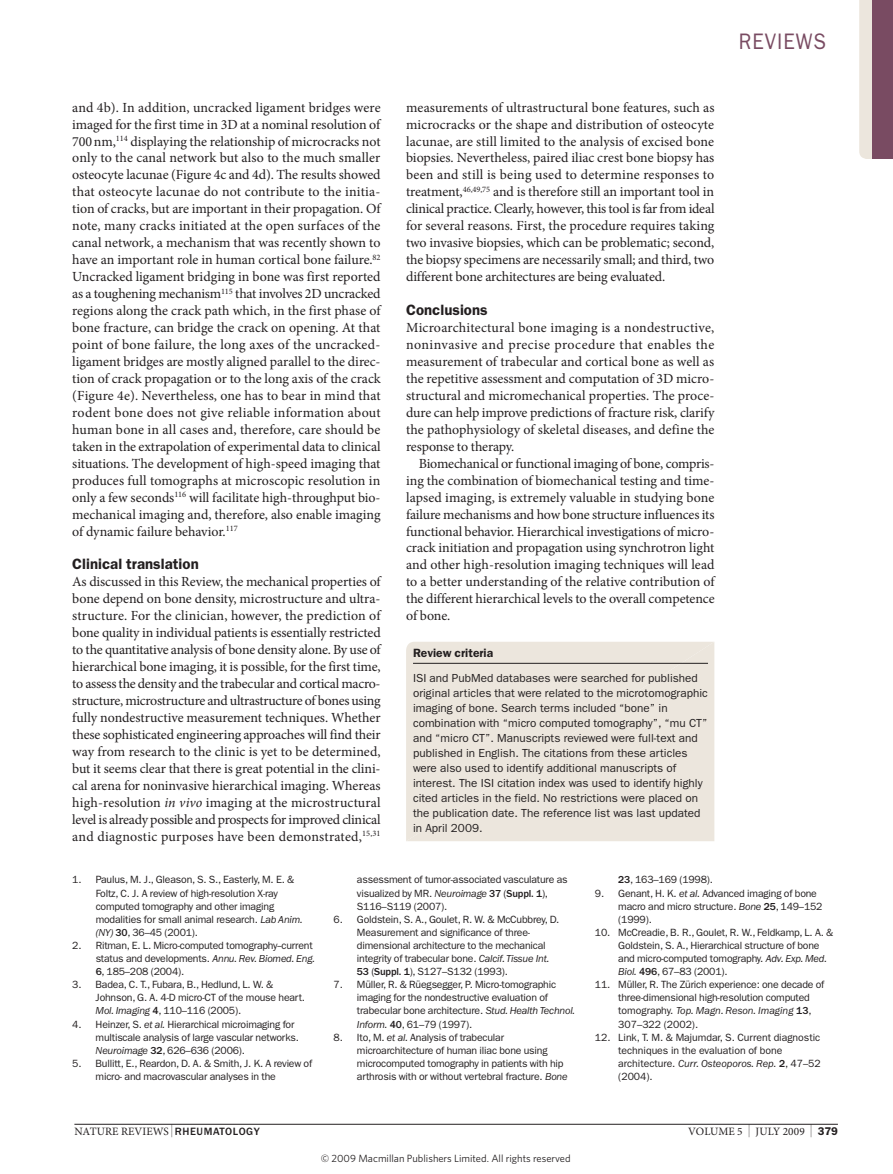
<style>
.page{position:relative;width:893px;height:1174px;background:#fff}
.page>*{position:absolute;margin:0;border:0;box-sizing:border-box;transform-origin:0 0}
.t1{font:22.5px "ITC Franklin Gothic Std";letter-spacing:.05em;color:#794b62;scale:.9 1}
.t2{font:600 15px "ITC Franklin Gothic Std";color:#231f20}
.t3{font:13.95px/17px "Minion Pro";letter-spacing:-.005em;color:#231f20;text-align:justify}
.t4{font:600 12px "ITC Franklin Gothic Std";color:#231f20}
.t5{font:11.7px/15px "ITC Franklin Gothic Std";color:#231f20}
.t6{font:11.25px "Minion Pro";letter-spacing:.01em;color:#231f20}
.t7{font:10.5px/13px "ITC Franklin Gothic Std";letter-spacing:-.02em;color:#231f20}
.t8{font:10.5px "Whitney";color:#231f20}
.s1{font-style:italic}
.s2{font-weight:500}
.s3{font-size:12.9px}
.s4{font-family:"ITC Franklin Gothic Std";font-weight:500;font-size:10.95px}
.s5{font-family:"ITC Franklin Gothic Std";font-weight:600}
</style>
<div class="page">
<hr style="left:74px;top:1124px;width:764px;height:1px;background:#231f20">
<div style="left:406px;top:642px;width:308px;height:199px;background:#ece6dd"></div>
<hr style="left:413px;top:663px;width:295px;height:1px;background:#231f20">
<svg style="left:859px;top:0;width:34px;height:159px;background:#a58691"></svg>
<p class="t3" style="left:72px;top:99px;width:310px">and 4b). in addition, uncracked ligament bridges were imaged for the first time in 3D at a nominal resolution of 700 nm,<sup>114</sup> displaying the relationship of microcracks not only to the canal network but also to the much smaller osteocyte lacunae (Figure 4c and 4d). the results showed that osteocyte lacunae do not contribute to the initia&shy;tion of cracks, but are important in their propagation. of note, many cracks initiated at the open surfaces of the canal network, a mechanism that was recently shown to have an important role in human cortical bone failure.<sup>82 </sup>uncracked ligament bridging in bone was first reported as a toughening mechanism<sup>115</sup> that involves 2D uncracked regions along the crack path which, in the first phase of bone fracture, can bridge the crack on opening. at that point of bone failure, the long axes of the uncracked&shy;ligament bridges are mostly aligned parallel to the direc&shy;tion of crack propagation or to the long axis of the crack (Figure 4e). nevertheless, one has to bear in mind that rodent bone does not give reliable information about human bone in all cases and, therefore, care should be taken in the extrapolation of experimental data to clinical situations. the development of high-speed imaging that produces full tomographs at microscopic resolution in only a few seconds<sup>116</sup> will facilitate high-throughput bio&shy;mechanical imaging and, therefore, also enable imaging of dynamic failure behavior.<sup>117</sup></p>
<p class="t2" style="left:72px;top:555px;width:128px">Clinical translation</p>
<p class="t3" style="left:72px;top:573px;width:310px">as discussed in this review, the mechanical properties of bone depend on bone density, microstructure and ultra&shy;structure. For the clinician, however, the prediction of bone quality in individual patients is essentially restricted to the quantitative analysis of bone density alone. By use of hierarchical bone imaging, it is possible, for the first time, to assess the density and the trabecular and cortical macro&shy;structure, microstructure and ultra structure of bones using fully non destructive measurement techniques. whether these sophisticated engineering approaches will find their way from research to the clinic is yet to be determined, but it seems clear that there is great potential in the clini&shy;cal arena for noninvasive hier archical imaging. whereas high-resolution <span class="s1">in vivo</span> imaging at the microstructural level is already possible and prospects for improved cl inical and diagnostic purposes have been demonstrated,<sup>15,31</sup></p>
<p class="t3" style="left:406px;top:99px;width:310px">measurements of ultrastructural bone features, such as microcracks or the shape and distribution of osteocyte lacunae, are still limited to the analysis of excised bone biopsies. nevertheless, paired iliac crest bone biopsy has been and still is being used to determine responses to treatment,<sup>46,49,75</sup> and is therefore still an important tool in clinical practice. Clearly, however, this tool is far from ideal for several reasons. First, the procedure requires taking two invasive biopsies, which can be problematic; second, the biopsy specimens are neces sarily small; and third, two different bone architectures are being evaluated.</p>
<p class="t2" style="left:406px;top:301px;width:83px">Conclusions</p>
<p class="t3" style="left:406px;top:319px;width:310px">microarchitectural bone imaging is a nondestructive, noninvasive and precise procedure that enables the measure ment of trabecular and cortical bone as well as the repetitive assessment and computation of 3D micro&shy;structural and micromechanical properties. the proce&shy;dure can help improve predictions of fracture risk, clarify the pathophysiology of skeletal diseases, and define the response to therapy.</p>
<p class="t3" style="left:406px;top:455px;width:310px;text-indent:13px">Biomechanical or functional imaging of bone, compris&shy;ing the combination of biomechanical testing and time&shy;lapsed imaging, is extremely valuable in studying bone failure mechanisms and how bone structure influences its functional behavior. Hierarchical investigations of micro&shy;crack initiation and propagation using synchrotron light and other high-resolution imaging techniques will lead to a better understanding of the relative contribution of the different hierarchical levels to the overall competence of bone.</p>
<p class="t4" style="left:413px;top:645px;width:82px">Review criteria</p>
<p class="t5" style="left:413px;top:671px;width:296px">isi and PubMed databases were searched for published original articles that were related to the microtomographic imaging of bone. search terms included “bone” in combination with “micro computed tomography”, “mu CT” and “micro CT”. Manuscripts reviewed were full-text and published in english. The citations from these articles were also used to identify additional manuscripts of interest. The isi citation index was used to identify highly cited articles in the field. No restrictions were placed on the publication date. The reference list was last updated in April 2009.</p>
<h1 class="t1" style="left:739px;top:28px;width:99px">reviews</h1>
<p class="t7" style="left:96px;top:873px;width:209px;text-indent:-23px">1. Paulus, M. J., Gleason, s. s., easterly, M. e. &amp; Foltz, C. J. A review of high-resolution X-ray computed tomography and other imaging modalities for small animal research. <span class="s1">Lab Anim. (NY)</span> <span class="s2">30</span>, 36–45 (2001).</p>
<p class="t7" style="left:96px;top:939px;width:221px;text-indent:-23px">2. ritman, e. L. Micro-computed tomography--current status and developments. <span class="s1">Annu. Rev. Biomed. Eng.<br></span><span class="s2">6</span>, 185–208 (2004).</p>
<p class="t7" style="left:96px;top:978px;width:211px;text-indent:-23px">3. Badea, C. T., Fubara, B., Hedlund, L. w. &amp;<br>Johnson, G. A. 4-D micro-CT of the mouse heart.<br><span class="s1">Mol. Imaging</span> <span class="s2">4</span>, 110–116 (2005).</p>
<p class="t7" style="left:96px;top:1017px;width:205px;text-indent:-23px">4. Heinzer, s. <span class="s1">et al.</span> Hierarchical microimaging for multiscale analysis of large vascular networks.<br><span class="s1">Neuroimage</span> <span class="s2">32</span>, 626–636 (2006).</p>
<p class="t7" style="left:96px;top:1056px;width:218px;text-indent:-23px">5. Bullitt, e., reardon, D. A. &amp; smith, J. K. A review of micro- and macrovascular analyses in the</p>
<p class="t7" style="left:357px;top:873px;width:212px">assessment of tumor-associated vasculature as visualized by Mr. <span class="s1">Neuroimage</span> <span class="s2">37</span> (<span class="s2">SUPPL. 1</span>), s116–s119 (2007).</p>
<p class="t7" style="left:357px;top:912px;width:204px;text-indent:-23px">6. Goldstein, s. A., Goulet, r. w. &amp; McCubbrey, D.<br>Measurement and significance of three&shy;dimensional architecture to the mechanical integrity of trabecular bone. <span class="s1">Calcif. Tissue Int.<br></span><span class="s2">53</span> (<span class="s2">SUPPL. 1</span>), s127–s132 (1993).</p>
<p class="t7" style="left:357px;top:978px;width:220px;text-indent:-23px">7. Müller, r. &amp; rüegsegger, P. Micro-tomographic imaging for the nondestructive evaluation of trabecular bone architecture. <span class="s1">Stud. Health Technol.<br>Inform.</span> <span class="s2">40</span>, 61–79 (1997).</p>
<p class="t7" style="left:357px;top:1030px;width:212px;text-indent:-23px">8. ito, M. <span class="s1">et al.</span> Analysis of trabecular microarchitecture of human iliac bone using microcomputed tomography in patients with hip arthrosis with or without vertebral fracture. <span class="s1">Bone</span></p>
<p class="t7" style="left:618px;top:873px;width:96px"><span class="s2">23</span>, 163–169 (1998).</p>
<p class="t7" style="left:618px;top:886px;width:206px;text-indent:-23px">9. Genant, H. K. <span class="s1">et al.</span> Advanced imaging of bone macro and micro structure. <span class="s1">Bone</span> <span class="s2">25</span>, 149–152 (1999).</p>
<p class="t7" style="left:618px;top:925px;width:217px;text-indent:-23px">10. McCreadie, B. r., Goulet, r. w., Feldkamp, L. A. &amp; Goldstein, s. A., Hierarchical structure of bone and micro-computed tomography. <span class="s1">Adv. Exp. Med.<br>Biol.</span> <span class="s2">496</span>, 67–83 (2001).</p>
<p class="t7" style="left:618px;top:978px;width:208px;text-indent:-23px">11. Müller, r. The Zürich experience: one decade of three-dimensional high-resolution computed tomography. <span class="s1">Top. Magn. Reson. Imaging</span> <span class="s2">13</span>, 307–322 (2002).</p>
<p class="t7" style="left:618px;top:1030px;width:204px;text-indent:-23px">12. Link, T. M. &amp; Majumdar, s. Current diagnostic techniques in the evaluation of bone architecture. <span class="s1">Curr. Osteoporos. Rep.</span> <span class="s2">2</span>, 47–52 (2004).</p>
<p class="t6" style="left:74px;top:1123px;width:187px">nature reviews <span class="s3">|</span> <span class="s4">RHEUMATOLOGY</span></p>
<p class="t6" style="left:688px;top:1123px;width:151px">volume 5 <span class="s3">|</span> JulY 2009 <span class="s3">|</span> <span class="s5">379</span></p>
<p class="t8" style="left:321px;top:1152px;width:251px">© 2009 Macmillan Publishers Limited. All rights reserved</p>
</div>
